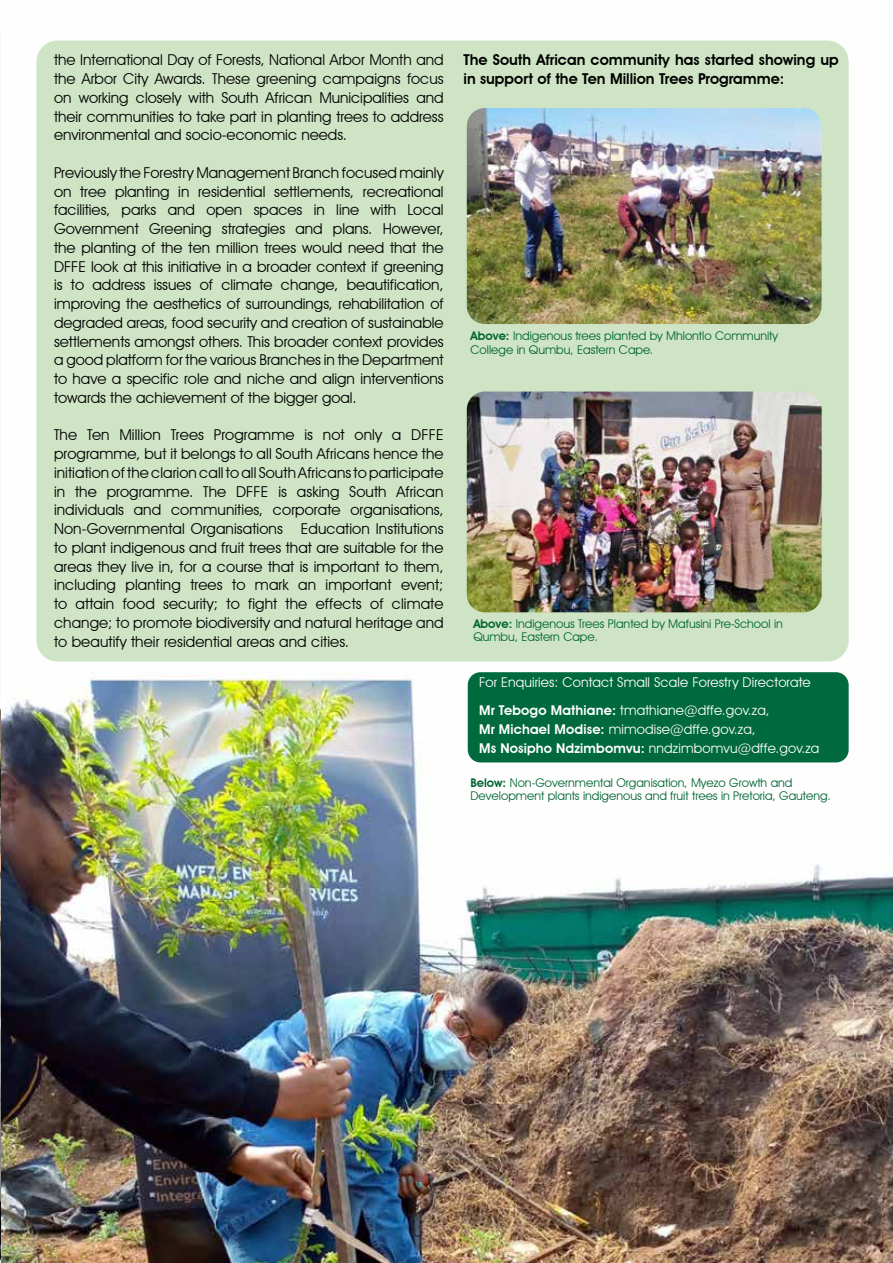
<style>
.page{position:relative;width:893px;height:1263px;background:#fff}
.page>*{position:absolute;margin:0;border:0;box-sizing:border-box;transform-origin:0 0}
.t1{font:15px/18.8px "Avant Garde IT Cby BT";color:#000;text-align:justify}
.t2{font:600 15px/18.8px "Avant Garde IT Cby BT";color:#000}
.t3{font:13.5px/27.8px "Avant Garde IT Cby BT";letter-spacing:.01em;color:#fff}
.t4{font:12px/13.5px "Avant Garde IT Cby BT";color:#006532}
.s1{font-weight:600}
</style>
<div class="page">
<img style="left:1px;top:40px;width:892px;height:1223px">
<img style="left:0;top:30px;width:1px;height:1233px">
<div style="left:36px;top:41px;width:813px;height:621px;background:#cee4c4;border-radius:21px"></div>
<img style="left:467px;top:108px;width:355px;height:216px">
<img style="left:467px;top:392px;width:355px;height:220px">
<div style="left:468px;top:672px;width:381px;height:90px;background:#00693e;border-radius:13px"></div>
<p class="t1" style="left:54px;top:51px;width:391px">the International Day of Forests, National Arbor Month and the Arbor City Awards. These greening campaigns focus on working closely with South African Municipalities and their communities to take part in planting trees to address environmental and socio-economic needs.</p>
<p class="t1" style="left:54px;top:163px;width:391px">Previously the Forestry Management Branch focused mainly on tree planting in residential settlements, recreational facilities, parks and open spaces in line with Local Government Greening strategies and plans. However, the planting of the ten million trees would need that the DFFE look at this initiative in a broader context if greening is to address issues of climate change, beautification, improving the aesthetics of surroundings, rehabilitation of degraded areas, food security and creation of sustainable settlements amongst others. This broader context provides a good platform for the various Branches in the Department to have a specific role and niche and align interventions towards the achievement of the bigger goal.</p>
<p class="t1" style="left:54px;top:426px;width:391px">The Ten Million Trees Programme is not only a DFFE programme, but it belongs to all South Africans hence the initiation of the clarion call to all South Africans to participate in the programme. The DFFE is asking South African individuals and communities, corporate organisations, Non-Governmental Organisations Education Institutions to plant indigenous and fruit trees that are suitable for the areas they live in, for a course that is important to them, including planting trees to mark an important event; to attain food security; to fight the effects of climate change; to promote biodiversity and natural heritage and to beautify their residential areas and cities.</p>
<p class="t2" style="left:463px;top:51px;width:377px">The South African community has started showing up in support of the Ten Million Trees Programme:</p>
<p class="t4" style="left:471px;top:329px;width:309px"><span class="s1">Above:</span> Indigenous trees planted by Mhlontlo Community<br>College in Qumbu, Eastern Cape.</p>
<p class="t4" style="left:473px;top:616px;width:311px"><span class="s1">Above:</span> Indigenous Trees Planted by Mafusini Pre-School in<br>Qumbu, Eastern Cape.</p>
<p class="t3" style="left:479px;top:669px;width:333px">For Enquiries: Contact Small Scale Forestry Directorate<br><span class="s1">Mr Tebogo Mathiane:</span> tmathiane@dffe.gov.za,</p>
<p class="t3" style="left:479px;top:720px;width:342px;line-height:18.8px"><span class="s1">Mr Michael Modise:</span> mimodise@dffe.gov.za,<br><span class="s1">Ms Nosipho Ndzimbomvu:</span> nndzimbomvu@dffe.gov.za</p>
<p class="t4" style="left:471px;top:776px;width:362px"><span class="s1">Below:</span> Non-Governmental Organisation, Myezo Growth and<br>Development plants indigenous and fruit trees in Pretoria, Gauteng.</p>
</div>
